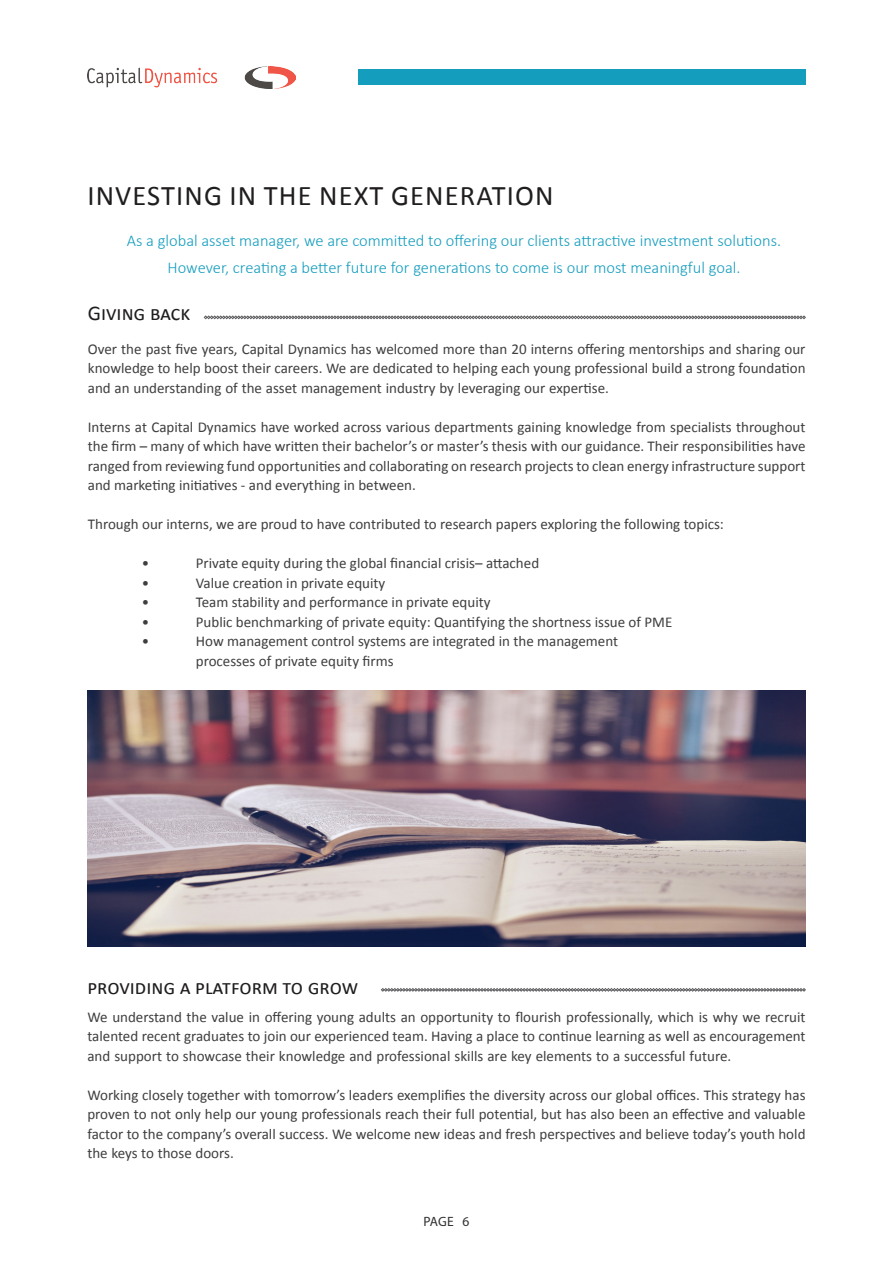
<style>
.page{position:relative;width:893px;height:1263px;background:#fff}
.page>*{position:absolute;margin:0;border:0;box-sizing:border-box;transform-origin:0 0}
.t1{font:28.5px "Calibri";letter-spacing:.04em;color:#201d1e}
.t2{font:21px "Calibri";color:#201d1e}
.Body_Text{font:300 16.5px/27px "Calibri";color:#159dbe;text-align:center}
.Body_Text-2{font:15px/19.5px "Calibri";color:#3e3e3f;text-align:justify}
.t3{font:13.5px "Myriad Pro";color:#312f30}
</style>
<div class="page">
<svg style="left:204px;top:316px;width:602px;height:3px;background:#8b8b8d"></svg>
<svg style="left:381px;top:988px;width:425px;height:3px"></svg>
<img style="left:87px;top:690px;width:718px;height:257px">
<img style="left:87px;top:66px;width:208px;height:22px">
<div style="left:358px;top:70px;width:447px;height:15px;background:#159dbe"></div>
<p class="t1" style="left:87px;top:176px;width:467px">INVESTING IN THE NEXT GENERATION</p>
<p class="Body_Text" style="left:127px;top:227px;width:656px">As a global asset manager, we are committed to offering our clients attractive investment solutions.<br>However, creating a better future for generations to come is our most meaningful goal.</p>
<p class="t2" style="left:88px;top:299px;width:104px">Giving back</p>
<p class="Body_Text-2" style="left:88px;top:339px;width:719px">Over the past five years, Capital Dynamics has welcomed more than 20 interns offering mentorships and sharing our knowledge to help boost their careers. We are dedicated to helping each young professional build a strong foundation and an understanding of the asset management industry by leveraging our expertise.</p>
<p class="Body_Text-2" style="left:88px;top:417px;width:719px">Interns at Capital Dynamics have worked across various departments gaining knowledge from specialists throughout the firm – many of which have written their bachelor’s or master’s thesis with our guidance. Their responsibilities have ranged from reviewing fund opportunities and collaborating on research projects to clean energy infrastructure support and marketing initiatives - and everything in between.</p>
<p class="Body_Text-2" style="left:88px;top:514px;width:638px">Through our interns, we are proud to have contributed to research papers exploring the following topics:</p>
<p class="Body_Text-2" style="left:142px;top:553px;width:9px">•</p>
<p class="Body_Text-2" style="left:196px;top:553px;width:345px">Private equity during the global financial crisis– attached</p>
<p class="Body_Text-2" style="left:142px;top:573px;width:9px">•</p>
<p class="Body_Text-2" style="left:196px;top:573px;width:191px">Value creation in private equity</p>
<p class="Body_Text-2" style="left:142px;top:592px;width:9px">•</p>
<p class="Body_Text-2" style="left:196px;top:592px;width:296px">Team stability and performance in private equity</p>
<p class="Body_Text-2" style="left:142px;top:612px;width:9px">•</p>
<p class="Body_Text-2" style="left:196px;top:612px;width:478px">Public benchmarking of private equity: Quantifying the shortness issue of PME</p>
<p class="Body_Text-2" style="left:142px;top:631px;width:9px">•</p>
<p class="Body_Text-2" style="left:196px;top:631px;width:424px">How management control systems are integrated in the management</p>
<p class="Body_Text-2" style="left:196px;top:651px;width:199px">processes of private equity firms</p>
<p class="t2" style="left:87px;top:972px;width:272px">providing a platform to grow</p>
<p class="Body_Text-2" style="left:87px;top:1007px;width:720px">We understand the value in offering young adults an opportunity to flourish professionally, which is why we recruit talented recent graduates to join our experienced team. Having a place to continue learning as well as encouragement and support to showcase their knowledge and professional skills are key elements to a successful future.</p>
<p class="Body_Text-2" style="left:87px;top:1085px;width:720px">Working closely together with tomorrow’s leaders exemplifies the diversity across our global offices. This strategy has proven to not only help our young professionals reach their full potential, but has also been an effective and valuable factor to the company’s overall success. We welcome new ideas and fresh perspectives and believe today’s youth hold the keys to those doors.</p>
<p class="t3" style="left:424px;top:1213px;width:47px">PAGE 6</p>
</div>
